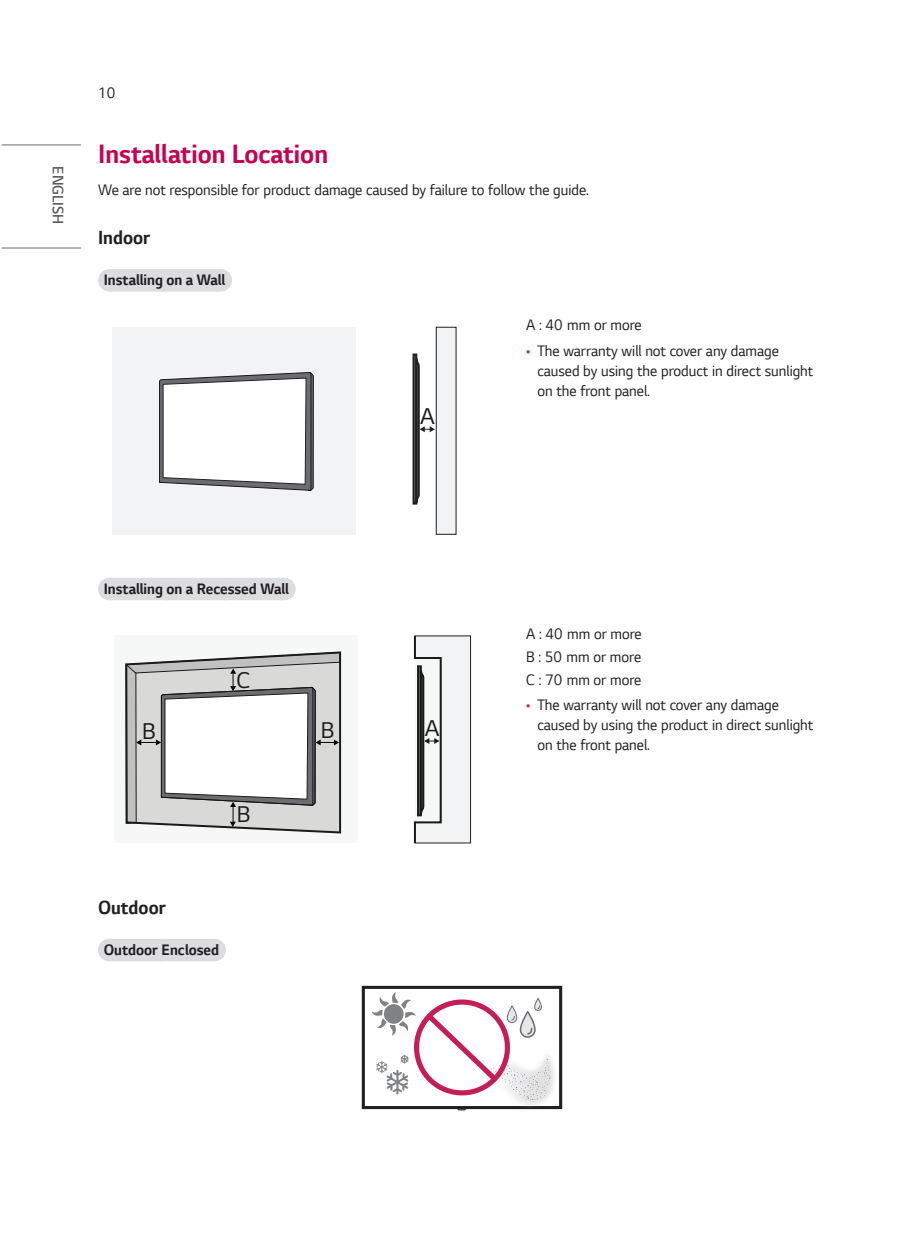
<style>
.page{position:relative;width:900px;height:1251px;background:#fff}
.page>*{position:absolute;margin:0;border:0;box-sizing:border-box;transform-origin:0 0}
.t1{font:700 28px "LG Smart";color:#c30552;scale:.95 1}
.t2{font:26px "LG Smart";color:#1b1c1a}
.t3{font:700 20px "LG Smart";color:#231f20;scale:.95 1}
.t4{font:16px/20px "LG Smart";color:#231f20;scale:.95 1}
.t5{font:700 16px "LG Smart";color:#231f20;scale:.95 1}
.t6{font:300 16px "LG Smart";color:#57585a;scale:.95 1}
.s1{color:#c8205d}
</style>
<div class="page">
<hr style="left:2px;top:247px;width:79px;height:1px;background:#6c6d70">
<hr style="left:2px;top:144px;width:79px;height:1px;background:#6c6d70">
<div style="left:109px;top:269px;width:111px;height:22px;background:#dcdddf"></div>
<svg style="left:220px;top:269px;width:1px;height:22px"></svg>
<div style="left:109px;top:578px;width:174px;height:22px;background:#dcdddf"></div>
<svg style="left:283px;top:578px;width:1px;height:22px"></svg>
<div style="left:109px;top:939px;width:105px;height:22px;background:#dcdddf"></div>
<svg style="left:214px;top:939px;width:1px;height:22px"></svg>
<div style="left:412px;top:353px;width:5px;height:151px;background:#231f20"></div>
<svg style="left:413px;top:356px;width:21px;height:149px"></svg>
<div style="left:436px;top:327px;width:20px;height:207px;background:#f2f3f4"></div>
<div style="left:435px;top:327px;width:21px;height:208px;border:1px solid #231f20"></div>
<div style="left:112px;top:327px;width:243px;height:207px;background:#f2f3f4"></div>
<svg style="left:159px;top:372px;width:155px;height:119px"></svg>
<div style="left:114px;top:636px;width:243px;height:207px;background:#f6f8f8"></div>
<svg style="left:413px;top:635px;width:58px;height:208px"></svg>
<svg style="left:125px;top:651px;width:217px;height:183px"></svg>
<div style="left:361px;top:985px;width:201px;height:124px;border:3px solid #231f20"></div>
<img style="left:458px;top:1016px;width:105px;height:95px">
<svg style="left:369px;top:992px;width:181px;height:118px"></svg>
<p class="t6" style="left:69px;top:166px;width:62px;rotate:90deg">ENGLISH</p>
<p class="t4" style="left:98px;top:82px;width:20px">10</p>
<h1 class="t1" style="left:98px;top:135px;width:243px">Installation Location</h1>
<p class="t4" style="left:98px;top:179px;width:518px">We are not responsible for product damage caused by failure to follow the guide.</p>
<p class="t3" style="left:98px;top:224px;width:57px">Indoor</p>
<p class="t5" style="left:104px;top:269px;width:129px">Installing on a Wall</p>
<h2 class="t2" style="left:420px;top:402px;width:16px">A</h2>
<h2 class="t2" style="left:424px;top:407px;width:16px">A</h2>
<p class="t4" style="left:526px;top:315px;width:123px">A : 40 mm or more</p>
<p class="t4" style="left:537px;top:340px;width:292px;text-indent:-11px"><span class="s1">•</span> The warranty will not cover any damage caused by using the product in direct sunlight on the front panel.</p>
<p class="t5" style="left:104px;top:578px;width:196px">Installing on a Recessed Wall</p>
<h2 class="t2" style="left:232px;top:661px;width:16px">C</h2>
<h2 class="t2" style="left:236px;top:666px;width:16px">C</h2>
<h2 class="t2" style="left:137px;top:713px;width:15px">B</h2>
<h2 class="t2" style="left:316px;top:711px;width:15px">B</h2>
<h2 class="t2" style="left:142px;top:717px;width:15px">B</h2>
<h2 class="t2" style="left:321px;top:716px;width:15px">B</h2>
<h2 class="t2" style="left:232px;top:796px;width:15px">B</h2>
<h2 class="t2" style="left:237px;top:800px;width:15px">B</h2>
<p class="t3" style="left:98px;top:894px;width:73px">Outdoor</p>
<p class="t5" style="left:104px;top:939px;width:123px">Outdoor Enclosed</p>
<h2 class="t2" style="left:420px;top:710px;width:16px">A</h2>
<h2 class="t2" style="left:424px;top:714px;width:16px">A</h2>
<p class="t4" style="left:526px;top:622px;width:123px;line-height:22.8px;text-align:justify">A : 40 mm or more B : 50 mm or more C : 70 mm or more</p>
<p class="t4" style="left:537px;top:694px;width:292px;text-indent:-11px"><span class="s1">•</span> The warranty will not cover any damage caused by using the product in direct sunlight on the front panel.</p>
</div>
